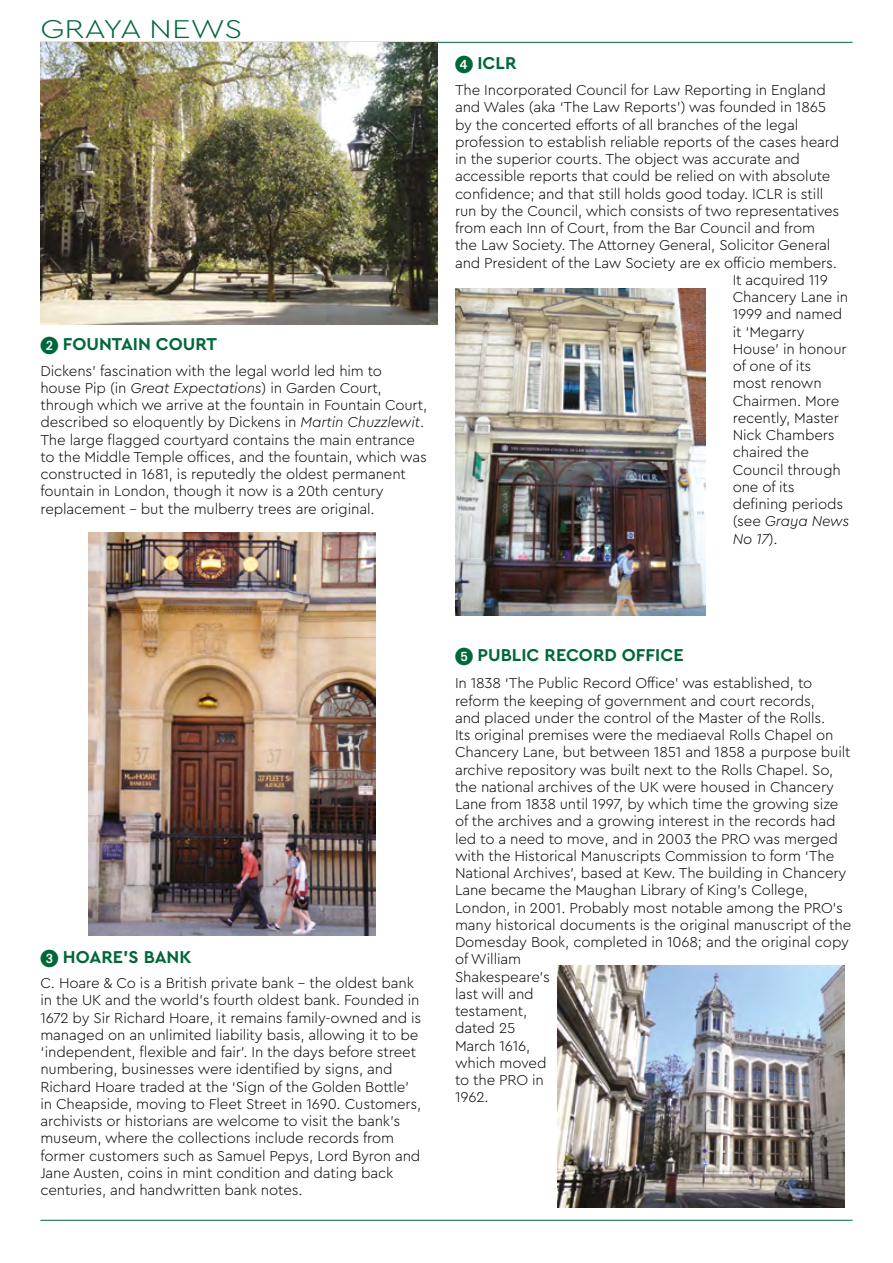
<style>
.page{position:relative;width:893px;height:1263px;background:#fff}
.page>*{position:absolute;margin:0;border:0;box-sizing:border-box;transform-origin:0 0}
.t1{font:300 27px "Cera Pro";color:#006838;scale:1.2 1}
.t2{font:700 18px "Cera Pro";color:#006838}
.t3{font:300 15px/17.2px "Cera Pro";letter-spacing:-.01em;color:#000}
.t4{font:italic 300 15px "Cera Pro";letter-spacing:-.015em;color:#000}
.s1{font-family:"European Pi One";font-weight:400}
.s2{font-style:italic}
.s3{font-style:normal}
</style>
<div class="page">
<hr style="left:40px;top:42px;width:813px;height:1px;background:#006838">
<hr style="left:40px;top:1220px;width:813px;height:1px;background:#006838">
<img style="left:40px;top:43px;width:398px;height:281px">
<img style="left:455px;top:289px;width:251px;height:326px">
<img style="left:558px;top:965px;width:286px;height:243px">
<img style="left:88px;top:533px;width:287px;height:402px">
<h1 class="t1" style="left:40px;top:11px;width:170px">GRAYA NEWS</h1>
<p class="t2" style="left:40px;top:332px;width:178px"><span class="s1">2</span> FOUNTAIN COURT</p>
<p class="t3" style="left:40px;top:361px;width:388px">Dickens’ fascination with the legal world led him to<br>house Pip (in <span class="s2">Great Expectations</span>) in Garden Court, through which we arrive at the fountain in Fountain Court, described so eloquently by Dickens in <span class="s2">Martin Chuzzlewit</span>.<br>The large flagged courtyard contains the main entrance to the Middle Temple offices, and the fountain, which was constructed in 1681, is reputedly the oldest permanent fountain in London, though it now is a 20th century replacement – but the mulberry trees are original.</p>
<p class="t2" style="left:455px;top:51px;width:63px"><span class="s1">4</span> ICLR</p>
<p class="t3" style="left:455px;top:81px;width:372px">The Incorporated Council for Law Reporting in England</p>
<p class="t3" style="left:455px;top:98px;width:373px">and Wales (aka ‘The Law Reports’) was founded in 1865</p>
<p class="t3" style="left:455px;top:115px;width:345px">by the concerted efforts of all branches of the legal</p>
<p class="t3" style="left:455px;top:132px;width:386px">profession to establish reliable reports of the cases heard</p>
<p class="t3" style="left:455px;top:150px;width:347px">in the superior courts. The object was accurate and</p>
<p class="t3" style="left:455px;top:167px;width:377px">accessible reports that could be relied on with absolute</p>
<p class="t3" style="left:455px;top:184px;width:370px">confidence; and that still holds good today. ICLR is still</p>
<p class="t3" style="left:455px;top:201px;width:386px">run by the Council, which consists of two representatives</p>
<p class="t3" style="left:455px;top:219px;width:362px">from each Inn of Court, from the Bar Council and from</p>
<p class="t3" style="left:455px;top:236px;width:377px">the Law Society. The Attorney General, Solicitor General</p>
<p class="t3" style="left:455px;top:253px;width:384px">and President of the Law Society are ex officio members.</p>
<p class="t3" style="left:733px;top:270px;width:97px">It acquired 119</p>
<p class="t3" style="left:733px;top:288px;width:117px">Chancery Lane in</p>
<p class="t3" style="left:733px;top:305px;width:111px">1999 and named</p>
<p class="t3" style="left:733px;top:322px;width:73px">it ‘Megarry</p>
<p class="t3" style="left:733px;top:339px;width:115px">House’ in honour</p>
<p class="t3" style="left:733px;top:357px;width:80px">of one of its</p>
<p class="t3" style="left:733px;top:374px;width:91px">most renown</p>
<p class="t3" style="left:733px;top:391px;width:108px">Chairmen. More</p>
<p class="t3" style="left:733px;top:408px;width:108px">recently, Master</p>
<p class="t3" style="left:733px;top:426px;width:103px">Nick Chambers</p>
<p class="t3" style="left:733px;top:443px;width:78px">chaired the</p>
<p class="t3" style="left:733px;top:460px;width:110px">Council through</p>
<p class="t3" style="left:733px;top:477px;width:63px">one of its</p>
<p class="t3" style="left:733px;top:495px;width:112px">defining periods</p>
<p class="t4" style="left:733px;top:511px;width:118px"><span class="s3">(see</span> Graya News</p>
<p class="t4" style="left:733px;top:529px;width:46px">No 17<span class="s3">).</span></p>
<p class="t2" style="left:40px;top:945px;width:153px"><span class="s1">3</span> HOARE'S BANK</p>
<p class="t3" style="left:40px;top:974px;width:383px">C. Hoare &amp; Co is a British private bank – the oldest bank in the UK and the world’s fourth oldest bank. Founded in 1672 by Sir Richard Hoare, it remains family-owned and is managed on an unlimited liability basis, allowing it to be ‘independent, flexible and fair’. In the days before street numbering, businesses were identified by signs, and Richard Hoare traded at the ‘Sign of the Golden Bottle’ in Cheapside, moving to Fleet Street in 1690. Customers, archivists or historians are welcome to visit the bank’s museum, where the collections include records from former customers such as Samuel Pepys, Lord Byron and Jane Austen, coins in mint condition and dating back centuries, and handwritten bank notes.</p>
<p class="t2" style="left:455px;top:643px;width:230px"><span class="s1">5</span> PUBLIC RECORD OFFICE</p>
<p class="t3" style="left:455px;top:674px;width:398px">In 1838 ‘The Public Record Office’ was established, to reform the keeping of government and court records,<br>and placed under the control of the Master of the Rolls.<br>Its original premises were the mediaeval Rolls Chapel on Chancery Lane, but between 1851 and 1858 a purpose built archive repository was built next to the Rolls Chapel. So, the national archives of the UK were housed in Chancery Lane from 1838 until 1997, by which time the growing size of the archives and a growing interest in the records had led to a need to move, and in 2003 the PRO was merged with the Historical Manuscripts Commission to form ‘The National Archives’, based at Kew. The building in Chancery Lane became the Maughan Library of King’s College, London, in 2001. Probably most notable among the PRO’s many historical documents is the original manuscript of the Domesday Book, completed in 1068; and the original copy of William<br>Shakespeare’s<br>last will and<br>testament,<br>dated 25<br>March 1616,<br>which moved<br>to the PRO in<br>1962.</p>
</div>
